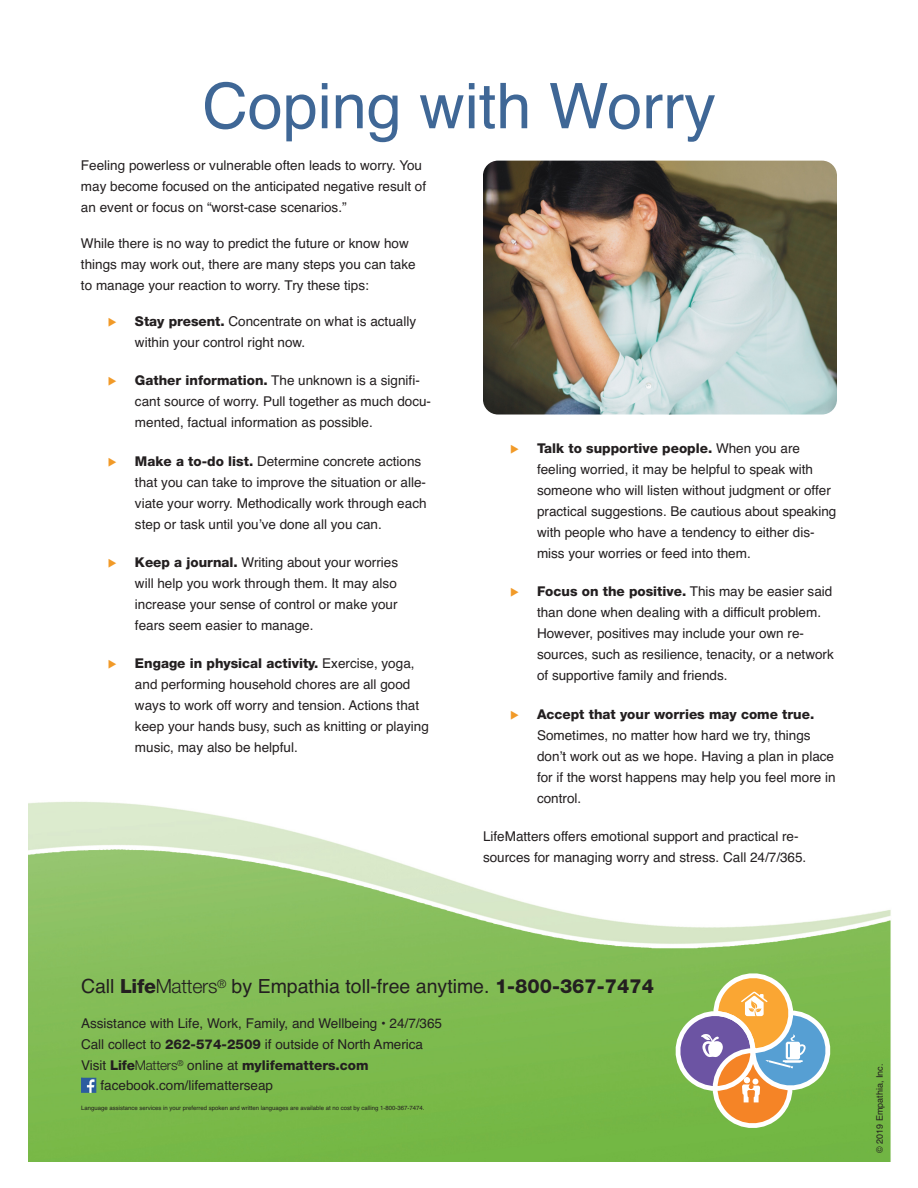
<style>
.page{position:relative;width:918px;height:1188px;background:#fff}
.page>*{position:absolute;margin:0;border:0;box-sizing:border-box;transform-origin:0 0}
.t1{font:63px "Helvetica";color:#3f6796}
.t2{font:19.5px "Helvetica";color:#231f20}
.t3{font:13.5px/21px "Helvetica";color:#231f20}
.t4{font:9px "Helvetica";color:#231f20}
.t5{font:6px "Helvetica";color:#231f20}
.s1{font-family:"Helvetica Neue LT Std";font-weight:800}
.s2{font-family:"Helvetica Neue LT Std";font-weight:300}
</style>
<div class="page">
<img style="left:28px;top:801px;width:863px;height:360px">
<img style="left:483px;top:161px;width:354px;height:254px;border-radius:15px">
<img style="left:81px;top:1078px;width:15px;height:15px">
<svg style="left:674px;top:965px;width:164px;height:171px;background:#a3b279"></svg>
<h1 class="t1" style="left:202px;top:83px;width:515px">Coping with Worry</h1>
<p class="t3" style="left:81px;top:156px;width:347px">Feeling powerless or vulnerable often leads to worry. You may become focused on the anticipated negative result of an event or focus on “worst-case scenarios.”</p>
<p class="t3" style="left:81px;top:234px;width:336px">While there is no way to predict the future or know how things may work out, there are many steps you can take to manage your reaction to worry. Try these tips:</p>
<p class="t3" style="left:135px;top:312px;width:283px"><span class="s1">Stay present.</span> Concentrate on what is actually within your control right now.</p>
<p class="t3" style="left:135px;top:371px;width:298px"><span class="s1">Gather information.</span> The unknown is a signifi&shy;cant source of worry. Pull together as much docu&shy;mented, factual information as possible.</p>
<p class="t3" style="left:135px;top:452px;width:293px"><span class="s1">Make a to-do list.</span> Determine concrete actions that you can take to improve the situation or alle&shy;viate your worry. Methodically work through each step or task until you’ve done all you can.</p>
<p class="t3" style="left:135px;top:553px;width:265px;text-align:justify"><span class="s1">Keep a journal.</span> Writing about your worries will help you work through them. It may also increase your sense of control or make your fears seem easier to manage.</p>
<p class="t3" style="left:135px;top:654px;width:295px"><span class="s1">Engage in physical activity.</span> Exercise, yoga, and performing household chores are all good ways to work off worry and tension. Actions that keep your hands busy, such as knitting or playing music, may also be helpful.</p>
<p class="t3" style="left:537px;top:439px;width:301px"><span class="s1">Talk to supportive people.</span> When you are feeling worried, it may be helpful to speak with someone who will listen without judgment or offer practical suggestions. Be cautious about speaking with people who have a tendency to either dis&shy;miss your worries or feed into them.</p>
<p class="t3" style="left:537px;top:582px;width:298px"><span class="s1">Focus on the positive.</span> This may be easier said than done when dealing with a difficult problem.<br>However, positives may include your own re&shy;sources, such as resilience, tenacity, or a network of supportive family and friends.</p>
<p class="t3" style="left:537px;top:705px;width:300px"><span class="s1">Accept that your worries may come true.<br></span>Sometimes, no matter how hard we try, things don’t work out as we hope. Having a plan in place for if the worst happens may help you feel more in control.</p>
<p class="t3" style="left:483px;top:827px;width:325px">LifeMatters offers emotional support and practical re&shy;sources for managing worry and stress. Call 24/7/365.</p>
<p class="t2" style="left:81px;top:979px;width:574px">Call <span class="s1">Life</span><span class="s2">Matters</span><sup>®</sup> by Empathia toll-free anytime. <span class="s1">1-800-367-7474</span></p>
<p class="t3" style="left:81px;top:1014px;width:363px">Assistance with Life, Work, Family, and Wellbeing • 24/7/365<br>Call collect to <span class="s1">262-574-2509</span> if outside of North America<br>Visit <span class="s1">Life</span><span class="s2">Matters</span><sup>®</sup> online at <span class="s1">mylifematters.com</span></p>
<p class="t3" style="left:101px;top:1077px;width:174px">facebook.com/lifematterseap</p>
<p class="t5" style="left:81px;top:1105px;width:345px">Language assistance services in your preferred spoken and written languages are available at no cost by calling 1-800-367-7474.</p>
<p class="t4" style="left:876px;top:1153px;width:91px;rotate:-90deg">© 2019 Empathia, Inc.</p>
</div>
